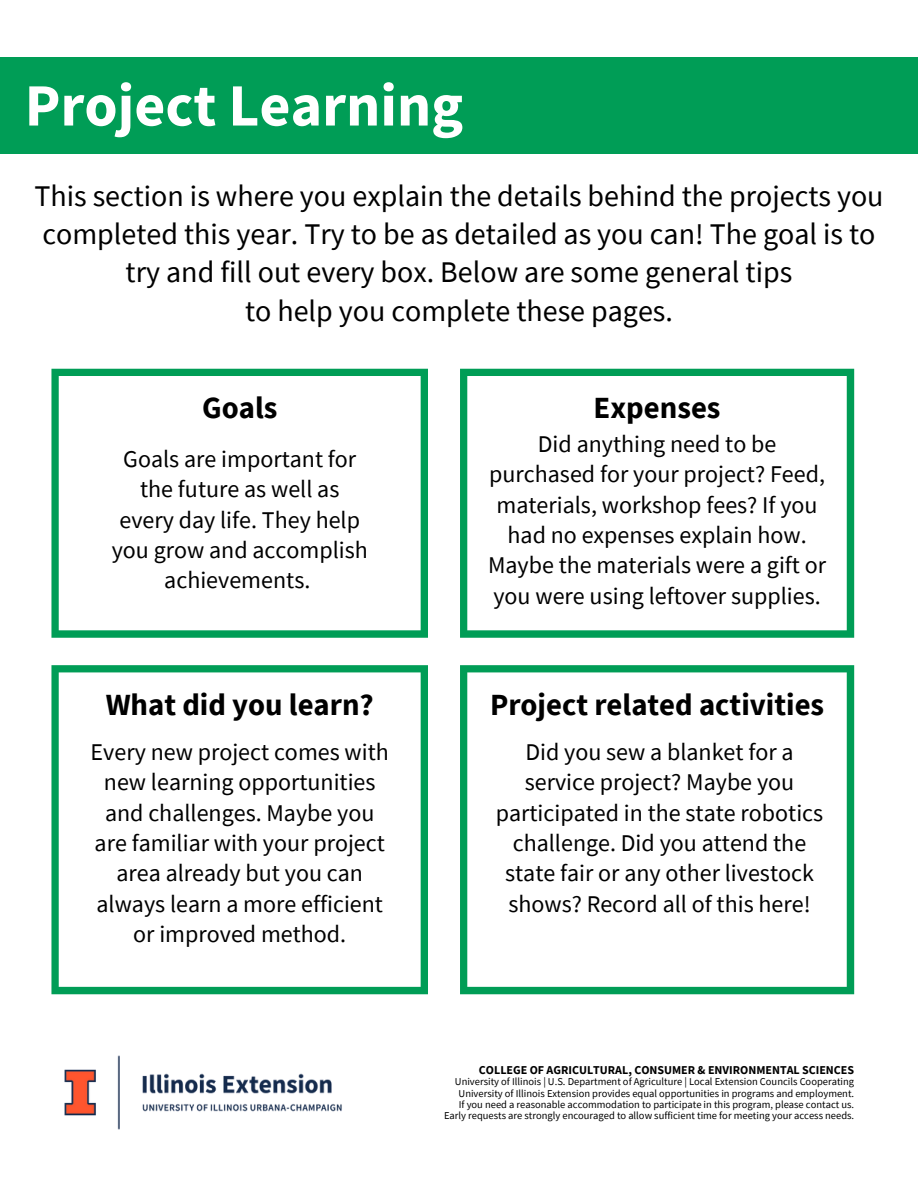
<style>
.page{position:relative;width:918px;height:1188px;background:#fff}
.page>*{position:absolute;margin:0;border:0;box-sizing:border-box;transform-origin:0 0}
.t1{font:700 60px "Source Sans Pro";color:#fff}
.t2{font:700 30.75px "Source Sans Pro";color:#000}
.t3{font:30px/38.2px "Source Sans Pro";color:#000;text-align:center}
.t4{font:24px/30.3px "Source Sans Pro";color:#000;text-align:center}
.t5{font:700 12px "Source Sans Pro";color:#000}
.t6{font:10.5px "Source Sans Pro";color:#000}
</style>
<div class="page">
<div style="left:0;top:57px;width:918px;height:96px;background:#009d56"></div>
<svg style="left:51px;top:369px;width:377px;height:269px"></svg>
<svg style="left:460px;top:369px;width:394px;height:269px"></svg>
<svg style="left:51px;top:665px;width:377px;height:329px"></svg>
<svg style="left:460px;top:665px;width:394px;height:329px"></svg>
<img style="left:64px;top:1055px;width:278px;height:75px">
<p class="t1" style="left:25px;top:66px;width:440px">Project Learning</p>
<p class="t3" style="left:34px;top:176px;width:851px">This section is where you explain the details behind the projects you completed this year. Try to be as detailed as you can! The goal is to try and fill out every box. Below are some general tips</p>
<p class="t3" style="left:245px;top:291px;width:429px">to help you complete these pages.</p>
<p class="t2" style="left:202px;top:388px;width:77px">Goals</p>
<p class="t4" style="left:112px;top:443px;width:258px">Goals are important for the future as well as every day life. They help you grow and accomplish achievements.</p>
<p class="t2" style="left:106px;top:684px;width:270px">What did you learn?</p>
<p class="t4" style="left:91px;top:736px;width:300px">Every new project comes with new learning opportunities and challenges. Maybe you are familiar with your project area already but you can always learn a more efficient or improved method.</p>
<p class="t2" style="left:594px;top:388px;width:128px">Expenses</p>
<p class="t4" style="left:488px;top:428px;width:340px">Did anything need to be purchased for your project? Feed, materials, workshop fees? If you had no expenses explain how.<br>Maybe the materials were a gift or you were using leftover supplies.</p>
<p class="t2" style="left:490px;top:684px;width:336px">Project related activities</p>
<p class="t4" style="left:496px;top:736px;width:329px">Did you sew a blanket for a service project? Maybe you participated in the state robotics challenge. Did you attend the state fair or any other livestock shows? Record all of this here!</p>
<p class="t5" style="left:479px;top:1062px;width:377px">COLLEGE OF AGRICULTURAL, CONSUMER &amp; ENVIRONMENTAL SCIENCES</p>
<p class="t6" style="left:455px;top:1075px;width:401px">University of Illinois | U.S. Department of Agriculture | Local Extension Councils Cooperating</p>
<p class="t6" style="left:459px;top:1086px;width:397px">University of Illinois Extension provides equal opportunities in programs and employment.</p>
<p class="t6" style="left:459px;top:1098px;width:397px">If you need a reasonable accommodation to participate in this program, please contact us.</p>
<p class="t6" style="left:444px;top:1109px;width:412px">Early requests are strongly encouraged to allow sufficient time for meeting your access needs.</p>
</div>
